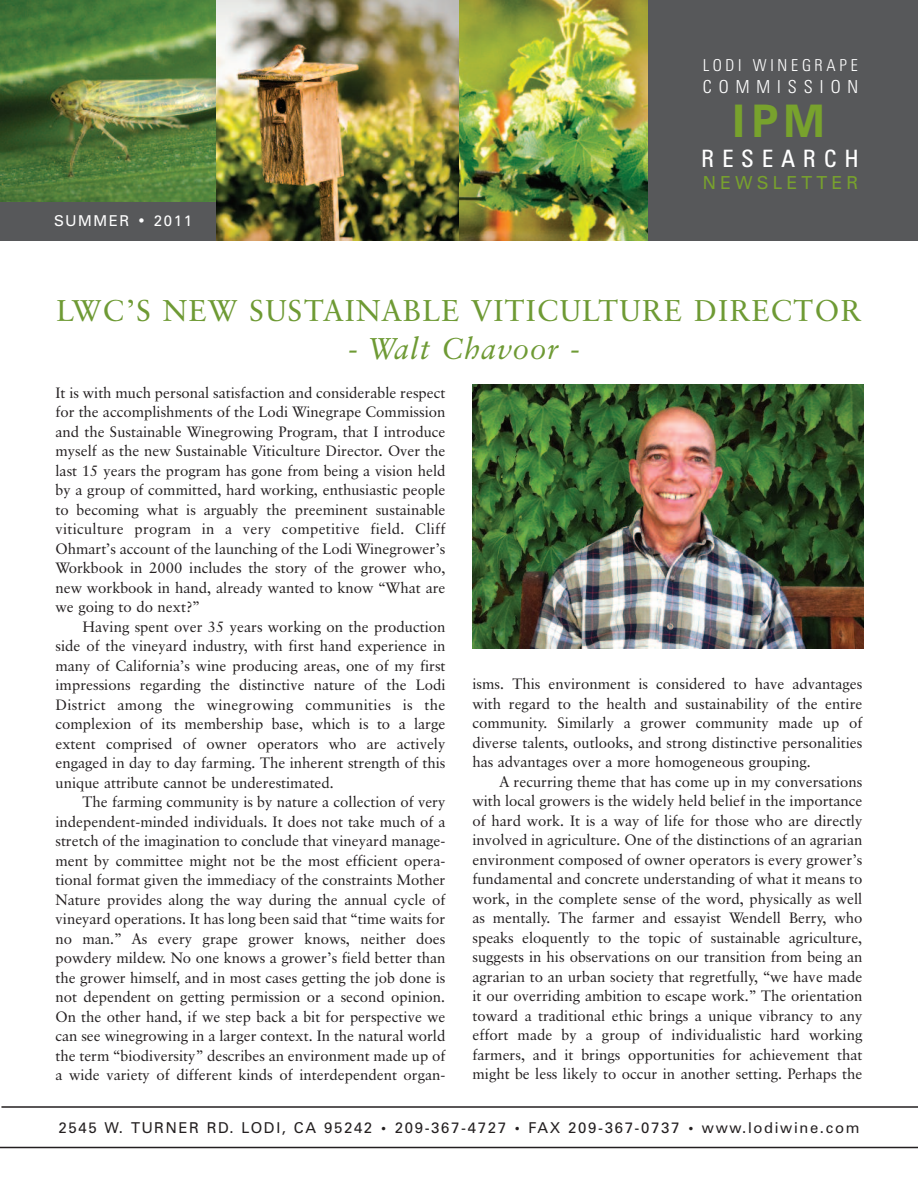
<style>
.page{position:relative;width:918px;height:1188px;background:#fff}
.page>*{position:absolute;margin:0;border:0;box-sizing:border-box;transform-origin:0 0}
.t1{font:700 45px "Zurich BT";color:#78a22d}
.t2{font:30px "Classical Garamond BT";letter-spacing:.04em;color:#6e9a34}
.t3{font:italic 30px "Classical Garamond BT";letter-spacing:.04em;color:#6e9a34}
.t4{font:condensed 24px "Zurich BT";letter-spacing:.33em;color:#fff}
.t5{font:300 condensed 18px "Zurich BT";letter-spacing:.39em;color:#fff}
.t6{font:18px "Zurich BT";letter-spacing:.23em;color:#78a22d}
.t7{font:300 condensed 16.5px "Zurich BT";letter-spacing:.23em;color:#fff}
.t8{font:15px/19.5px "Classical Garamond BT";color:#231f20;text-align:justify}
.t9{font:15px "Zurich BT";letter-spacing:.11em;color:#231f20}
.t10{font:15px "Zurich BT";letter-spacing:.11em;color:#fff}
.s1{font-size:12px}
</style>
<div class="page">
<img style="left:216px;top:0;width:243px;height:241px">
<img style="left:0;top:0;width:216px;height:202px">
<img style="left:459px;top:0;width:189px;height:241px">
<hr style="left:0;top:1147px;width:918px;height:1px;background:#231f20">
<hr style="left:1px;top:1106px;width:917px;height:2px;background:#231f20">
<img style="left:472px;top:385px;width:392px;height:263px">
<div style="left:648px;top:0;width:270px;height:241px;background:#57585a"></div>
<div style="left:0;top:202px;width:216px;height:39px;background:#57585a"></div>
<p class="t7" style="left:703px;top:59px;width:157px">LODI WINEGRAPE</p>
<p class="t5" style="left:703px;top:80px;width:157px">COMMISSION</p>
<h1 class="t1" style="left:732px;top:104px;width:94px">IPM</h1>
<h3 class="t4" style="left:701px;top:149px;width:159px">RESEARCH</h3>
<p class="t10" style="left:54px;top:215px;width:139px">SUMMER • 2011</p>
<p class="t6" style="left:703px;top:176px;width:157px">NEWSLETTER</p>
<h2 class="t2" style="left:57px;top:299px;width:806px">LWC’S NEW SUSTAINABLE VITICULTURE DIRECTOR</h2>
<h2 class="t3" style="left:348px;top:338px;width:233px">- Walt Chavoor -</h2>
<p class="t8" style="left:56px;top:384px;width:392px">It is with much personal satisfaction and considerable respect for the accomplishments of the Lodi Winegrape Commission and the Sustainable Winegrowing Program, that I introduce myself as the new Sustainable Viticulture Director. Over the last 15 years the program has gone from being a vision held by a group of committed, hard working, enthusiastic people to becoming what is arguably the preeminent sustainable viticulture program in a very competitive field. Cliff Ohmart’s account of the launching of the Lodi Winegrower’s Workbook in 2000 includes the story of the grower who, new workbook in hand, already wanted to know “What are we going to do next?”</p>
<p class="t8" style="left:56px;top:618px;width:392px;text-indent:27px">Having spent over 35 years working on the production side of the vineyard industry, with first hand experience in many of California’s wine producing areas, one of my first impressions regarding the distinctive nature of the Lodi District among the winegrowing communities is the complexion of its membership base, which is to a large extent comprised of owner operators who are actively engaged in day to day farming. The inherent strength of this unique attribute cannot be underestimated.</p>
<p class="t8" style="left:55px;top:794px;width:392px;text-indent:27px">The farming community is by nature a collection of very independent-minded individuals. It does not take much of a stretch of the imagination to conclude that vineyard manage&shy;ment by committee might not be the most efficient opera&shy;tional format given the immediacy of the constraints Mother Nature provides along the way during the annual cycle of vineyard operations. It has long been said that “time waits for no man.” As every grape grower knows, neither does powdery mildew. No one knows a grower’s field better than the grower himself, and in most cases getting the job done is not dependent on getting permission or a second opinion.<br>On the other hand, if we step back a bit for perspective we can see winegrowing in a larger context. In the natural world the term “biodiversity” describes an environment made up of a wide variety of different kinds of interdependent organ-</p>
<p class="t8" style="left:472px;top:676px;width:392px">isms. This environment is considered to have advantages with regard to the health and sustainability of the entire community. Similarly a grower community made up of diverse talents, outlooks, and strong distinctive personalities has advantages over a more homogeneous grouping.</p>
<p class="t8" style="left:472px;top:773px;width:392px;text-indent:27px">A recurring theme that has come up in my conversations with local growers is the widely held belief in the importance of hard work. It is a way of life for those who are directly involved in agriculture. One of the distinctions of an agrarian environment composed of owner operators is every grower’s fundamental and concrete understanding of what it means to work, in the complete sense of the word, physically as well as mentally. The farmer and essayist Wendell Berry, who speaks eloquently to the topic of sustainable agriculture, suggests in his observations on our transition from being an agrarian to an urban society that regretfully, “we have made it our overriding ambition to escape work.” The orientation toward a traditional ethic brings a unique vibrancy to any effort made by a group of individualistic hard working farmers, and it brings opportunities for achievement that might be less likely to occur in another setting. Perhaps the</p>
<p class="t9" style="left:59px;top:1122px;width:802px">2545 W. TURNER RD. LODI, CA 95242 <span class="s1">•</span> 209-367-4727 <span class="s1">•</span> FAX 209-367-0737 <span class="s1">•</span> www.lodiwine.com</p>
</div>
